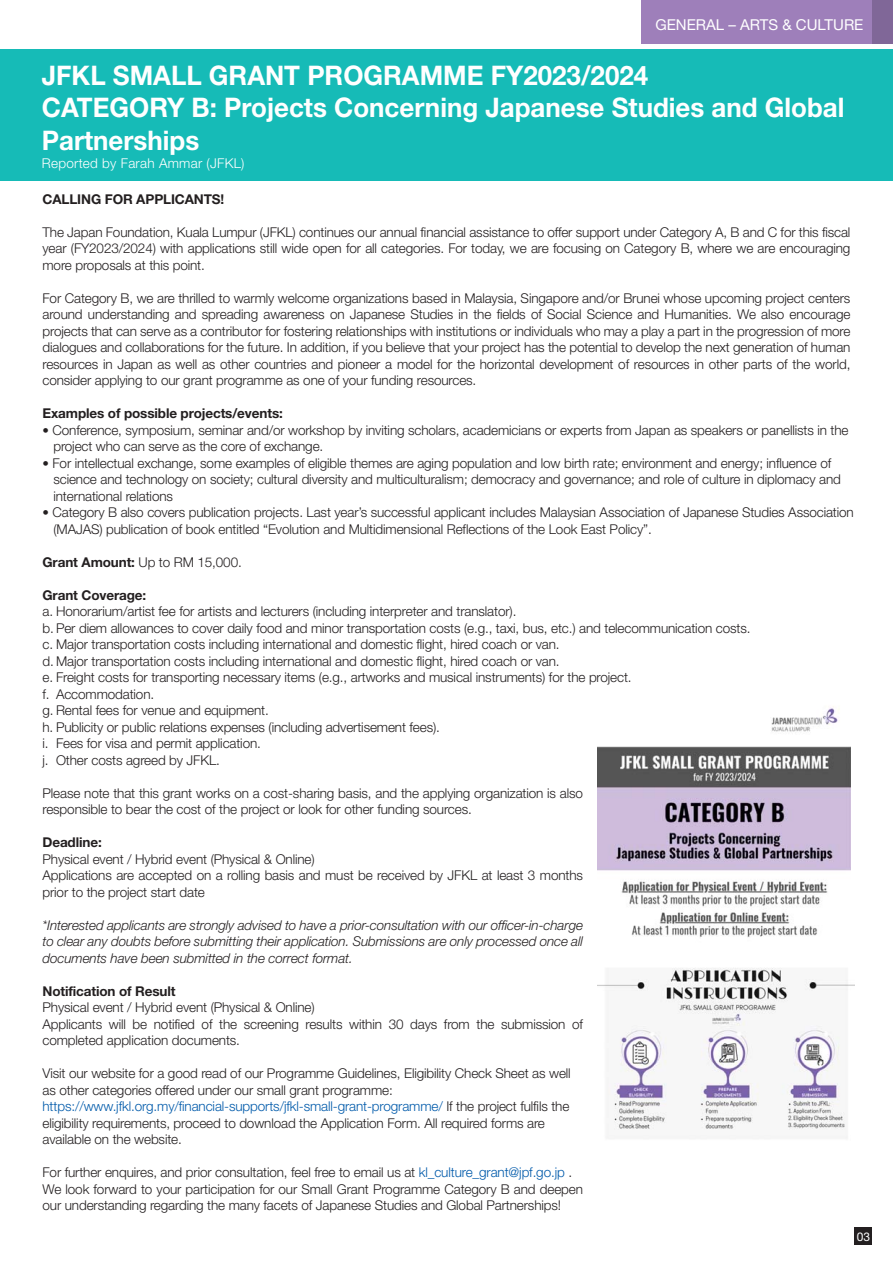
<style>
.page{position:relative;width:893px;height:1263px;background:#fff}
.page>*{position:absolute;margin:0;border:0;box-sizing:border-box;transform-origin:0 0}
.t1{font:700 27px/32.4px "Helvetica Neue";color:#fff;scale:.96 1}
.t2{font:15px "Helvetica Neue";color:#fff}
.t3{font:300 13.5px/16.5px "Helvetica Neue";letter-spacing:-.01em;color:#231f20}
.t4{font:italic 300 13.5px/16.5px "Helvetica Neue";letter-spacing:-.01em;color:#231f20;text-align:justify}
.t5{font:700 13.5px "Helvetica Neue";letter-spacing:-.01em;color:#231f20}
.t6{font:300 13.5px "Helvetica Neue";letter-spacing:.02em;color:#fff}
.t7{font:12px "Helvetica Neue";color:#fff}
.s1{font-weight:900;font-size:19.5px}
.s2{font-weight:700}
.s3{color:#005aaa}
</style>
<div class="page">
<div style="left:0;top:49px;width:893px;height:131px;background:#16bbb7"></div>
<img style="left:598px;top:706px;width:253px;height:232px">
<img style="left:597px;top:968px;width:258px;height:170px">
<div style="left:855px;top:1228px;width:17px;height:17px;background:#231f20"></div>
<div style="left:872px;top:0;width:21px;height:43px;background:#806798"></div>
<div style="left:641px;top:0;width:231px;height:43px;background:#9e7fba"></div>
<p class="t2" style="left:655px;top:19px;width:210px">GENERAL – ARTS &amp; CULTURE</p>
<h1 class="t1" style="left:42px;top:61px;width:837px">JFKL SMALL GRANT PROGRAMME FY2023/2024<br>CATEGORY B: Projects Concerning Japanese Studies and Global<br>Partnerships</h1>
<p class="t6" style="left:42px;top:158px;width:204px">Reported by Farah Ammar (JFKL)</p>
<p class="t5" style="left:43px;top:194px;width:183px">CALLING FOR APPLICANTS!</p>
<p class="t3" style="left:43px;top:225px;width:809px;text-align:justify">The Japan Foundation, Kuala Lumpur (JFKL) continues our annual financial assistance to offer support under Category A, B and C for this fiscal year (FY2023/2024) with applications still wide open for all categories. For today, we are focusing on Category B, where we are encouraging more proposals at this point.</p>
<p class="t3" style="left:43px;top:291px;width:809px;text-align:justify">For Category B, we are thrilled to warmly welcome organizations based in Malaysia, Singapore and/or Brunei whose upcoming project centers around understanding and spreading awareness on Japanese Studies in the fields of Social Science and Humanities. We also encourage projects that can serve as a contributor for fostering relationships with institutions or individuals who may a play a part in the progression of more dialogues and collaborations for the future. In addition, if you believe that your project has the potential to develop the next generation of human resources in Japan as well as other countries and pioneer a model for the horizontal development of resources in other parts of the world, consider applying to our grant programme as one of your funding resources.</p>
<p class="t5" style="left:43px;top:408px;width:242px">Examples of possible projects/events:</p>
<p class="t3" style="left:43px;top:423px;width:807px"><span class="s1">·</span> Conference, symposium, seminar and/or workshop by inviting scholars, academicians or experts from Japan as speakers or panellists in the</p>
<p class="t3" style="left:53px;top:439px;width:271px">project who can serve as the core of exchange.</p>
<p class="t3" style="left:43px;top:456px;width:790px"><span class="s1">·</span> For intellectual exchange, some examples of eligible themes are aging population and low birth rate; environment and energy; influence of</p>
<p class="t3" style="left:53px;top:472px;width:789px">science and technology on society; cultural diversity and multiculturalism; democracy and governance; and role of culture in diplomacy and</p>
<p class="t3" style="left:53px;top:489px;width:121px">international relations</p>
<p class="t3" style="left:43px;top:505px;width:813px"><span class="s1">·</span> Category B also covers publication projects. Last year’s successful applicant includes Malaysian Association of Japanese Studies Association</p>
<p class="t3" style="left:53px;top:522px;width:600px">(MAJAS) publication of book entitled “Evolution and Multidimensional Reflections of the Look East Policy”.</p>
<p class="t3" style="left:43px;top:555px;width:201px"><span class="s2">Grant Amount:</span> Up to RM 15,000.</p>
<p class="t5" style="left:43px;top:590px;width:105px">Grant Coverage:</p>
<p class="t3" style="left:43px;top:604px;width:709px">a. Honorarium/artist fee for artists and lecturers (including interpreter and translator).<br>b. Per diem allowances to cover daily food and minor transportation costs (e.g., taxi, bus, etc.) and telecommunication costs. c. Major transportation costs including international and domestic flight, hired coach or van.<br>d. Major transportation costs including international and domestic flight, hired coach or van.<br>e. Freight costs for transporting necessary items (e.g., artworks and musical instruments) for the project.<br>f. Accommodation.<br>g. Rental fees for venue and equipment.<br>h. Publicity or public relations expenses (including advertisement fees).<br>i. Fees for visa and permit application.<br>j. Other costs agreed by JFKL.</p>
<p class="t3" style="left:43px;top:786px;width:542px">Please note that this grant works on a cost-sharing basis, and the applying organization is also responsible to bear the cost of the project or look for other funding sources.</p>
<p class="t5" style="left:43px;top:837px;width:61px">Deadline:</p>
<p class="t3" style="left:43px;top:852px;width:542px">Physical event / Hybrid event (Physical &amp; Online)<br>Applications are accepted on a rolling basis and must be received by JFKL at least 3 months prior to the project start date</p>
<p class="t4" style="left:43px;top:918px;width:542px">*Interested applicants are strongly advised to have a prior-consultation with our officer-in-charge to clear any doubts before submitting their application. Submissions are only processed once all documents have been submitted in the correct format.</p>
<p class="t5" style="left:43px;top:986px;width:135px">Notification of Result</p>
<p class="t3" style="left:43px;top:1000px;width:542px">Physical event / Hybrid event (Physical &amp; Online)<br>Applicants will be notified of the screening results within 30 days from the submission of completed application documents.</p>
<p class="t3" style="left:43px;top:1066px;width:530px">Visit our website for a good read of our Programme Guidelines, Eligibility Check Sheet as well as other categories offered under our small grant programme: <span class="s3">https://www.jfkl.org.my/financial-supports/jfkl-small-grant-programme/</span> If the project fulfils the eligibility requirements, proceed to download the Application Form. All required forms are available on the website.</p>
<p class="t3" style="left:43px;top:1165px;width:542px">For further enquires, and prior consultation, feel free to email us at <span class="s3">kl_culture_grant@jpf.go.jp</span> .<br>We look forward to your participation for our Small Grant Programme Category B and deepen our understanding regarding the many facets of Japanese Studies and Global Partnerships!</p>
<p class="t7" style="left:857px;top:1232px;width:15px">03</p>
</div>
